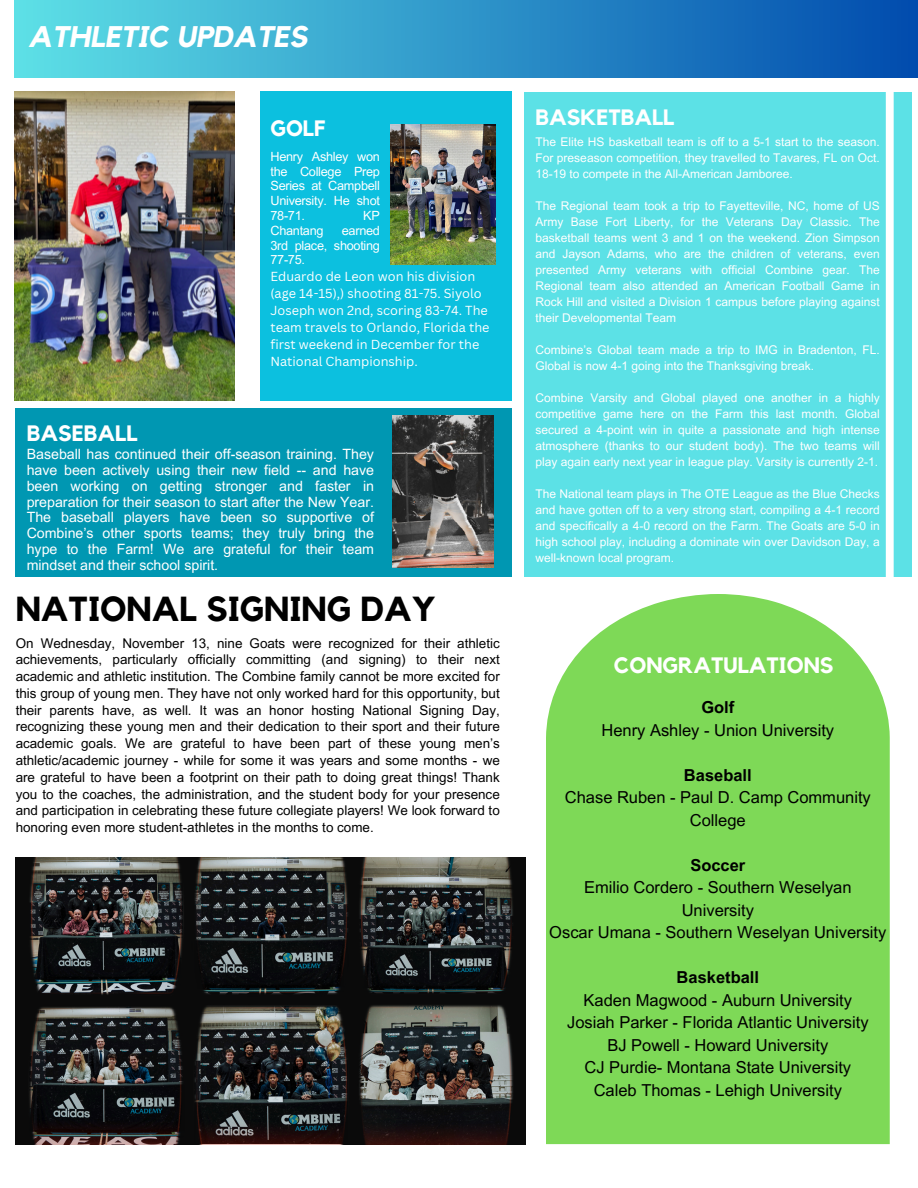
<style>
.page{position:relative;width:918px;height:1188px;background:#fff}
.page>*{position:absolute;margin:0;border:0;box-sizing:border-box;transform-origin:0 0}
.t1{font:700 34.65px "Kollektif";color:#000}
.t2{font:italic 700 29.7px "Kollektif";color:#fff}
.t3{font:700 22.2px "Kollektif";color:#fff}
.t4{font:16.5px/22.5px "Arial MT Pro";color:#000;text-align:center}
.t5{font:14.25px/15.8px "Arial MT Pro";color:#fff;text-align:justify}
.t6{font:13.35px/16.8px "Arial MT Pro";color:#000;text-align:justify}
.t7{font:12.75px/17px "Canva Sans";color:#fff}
.t8{font:12.75px/14.9px "Arial MT Pro";letter-spacing:-.02em;color:#fff;text-align:justify}
.t9{font:12px/16px "Arial MT Pro";color:#fff;text-align:justify}
.s1{font-weight:700}
</style>
<div class="page">
<img style="left:15px;top:92px;width:219px;height:309px">
<div style="left:15px;top:0;width:903px;height:77px;background:linear-gradient(to right,#5de0e6,#014bad)"></div>
<div style="left:524px;top:92px;width:388px;height:485px;background:#5ce1e6"></div>
<div style="left:260px;top:92px;width:252px;height:309px;background:#0cc0df"></div>
<div style="left:15px;top:408px;width:497px;height:169px;background:#0097b2"></div>
<div style="left:886px;top:92px;width:8px;height:930px;background:#fff"></div>
<img style="left:391px;top:125px;width:104px;height:139px">
<div style="left:546px;top:594px;width:344px;height:550px;background:#7ed957"></div>
<img style="left:16px;top:857px;width:509px;height:287px">
<img style="left:392px;top:415px;width:102px;height:152px">
<p class="t2" style="left:28px;top:23px;width:281px">ATHLETIC UPDATES</p>
<h3 class="t3" style="left:270px;top:118px;width:56px">GOLF</h3>
<h4 class="t8" style="left:270px;top:150px;width:111px">Henry Ashley won the College Prep Series at Campbell University. He shot 78-71.</h4>
<h4 class="t8" style="left:363px;top:210px;width:18px">KP</h4>
<h4 class="t8" style="left:270px;top:224px;width:55px">Chantang</h4>
<h4 class="t8" style="left:270px;top:224px;width:111px;text-indent:71px">earned 3rd place, shooting 77-75.</h4>
<h5 class="t3" style="left:27px;top:423px;width:112px">BASEBALL</h5>
<p class="t7" style="left:270px;top:268px;width:221px">Eduardo de Leon won his division (age 14-15),) shooting 81-75. Siyolo Joseph won 2nd, scoring 83-74. The team travels to Orlando, Florida the first weekend in December for the National Championship.</p>
<p class="t5" style="left:27px;top:448px;width:349px">Baseball has continued their off-season training. They have been actively using their new field -- and have been working on getting stronger and faster in preparation for their season to start after the New Year.<br>The baseball players have been so supportive of Combine’s other sports teams; they truly bring the hype to the Farm! We are grateful for their team mindset and their school spirit.</p>
<h4 class="t1" style="left:16px;top:593px;width:422px">NATIONAL SIGNING DAY</h4>
<h4 class="t6" style="left:16px;top:636px;width:486px">On Wednesday, November 13, nine Goats were recognized for their athletic achievements, particularly officially committing (and signing) to their next academic and athletic institution. The Combine family cannot be more excited for this group of young men. They have not only worked hard for this opportunity, but their parents have, as well. It was an honor hosting National Signing Day, recognizing these young men and their dedication to their sport and their future academic goals. We are grateful to have been part of these young men’s athletic/academic journey - while for some it was years and some months - we are grateful to have been a footprint on their path to doing great things! Thank you to the coaches, the administration, and the student body for your presence and participation in celebrating these future collegiate players! We look forward to honoring even more student-athletes in the months to come.</h4>
<p class="t3" style="left:535px;top:107px;width:140px">BASKETBALL</p>
<p class="t9" style="left:535px;top:135px;width:346px">The Elite HS basketball team is off to a 5-1 start to the season.<br>For preseason competition, they travelled to Tavares, FL on Oct.<br>18-19 to compete in the All-American Jamboree.</p>
<h1 class="t9" style="left:535px;top:199px;width:346px">The Regional team took a trip to Fayetteville, NC, home of US Army Base Fort Liberty, for the Veterans Day Classic. The basketball teams went 3 and 1 on the weekend. Zion Simpson and Jayson Adams, who are the children of veterans, even presented Army veterans with official Combine gear. The Regional team also attended an American Football Game in Rock Hill and visited a Division 1 campus before playing against their Developmental Team</h1>
<h5 class="t9" style="left:535px;top:343px;width:346px">Combine’s Global team made a trip to IMG in Bradenton, FL.<br>Global is now 4-1 going into the Thanksgiving break.</h5>
<h3 class="t9" style="left:535px;top:391px;width:346px">Combine Varsity and Global played one another in a highly competitive game here on the Farm this last month. Global secured a 4-point win in quite a passionate and high intense atmosphere (thanks to our student body). The two teams will play again early next year in league play. Varsity is currently 2-1.</h3>
<h4 class="t9" style="left:535px;top:487px;width:346px">The National team plays in The OTE League as the Blue Checks and have gotten off to a very strong start, compiling a 4-1 record and specifically a 4-0 record on the Farm. The Goats are 5-0 in high school play, including a dominate win over Davidson Day, a well-known local program.</h4>
<p class="t3" style="left:614px;top:655px;width:221px">CONGRATULATIONS</p>
<p class="t4" style="left:602px;top:698px;width:234px"><span class="s1">Golf<br></span>Henry Ashley - Union University</p>
<p class="t4" style="left:565px;top:766px;width:308px"><span class="s1">Baseball<br></span>Chase Ruben - Paul D. Camp Community<br>College</p>
<p class="t4" style="left:549px;top:856px;width:339px"><span class="s1">Soccer<br></span>Emilio Cordero - Southern Weselyan<br>University<br>Oscar Umana - Southern Weselyan University</p>
<p class="t4" style="left:567px;top:968px;width:303px"><span class="s1">Basketball<br></span>Kaden Magwood - Auburn University<br>Josiah Parker - Florida Atlantic University<br>BJ Powell - Howard University<br>CJ Purdie- Montana State University<br>Caleb Thomas - Lehigh University</p>
</div>
